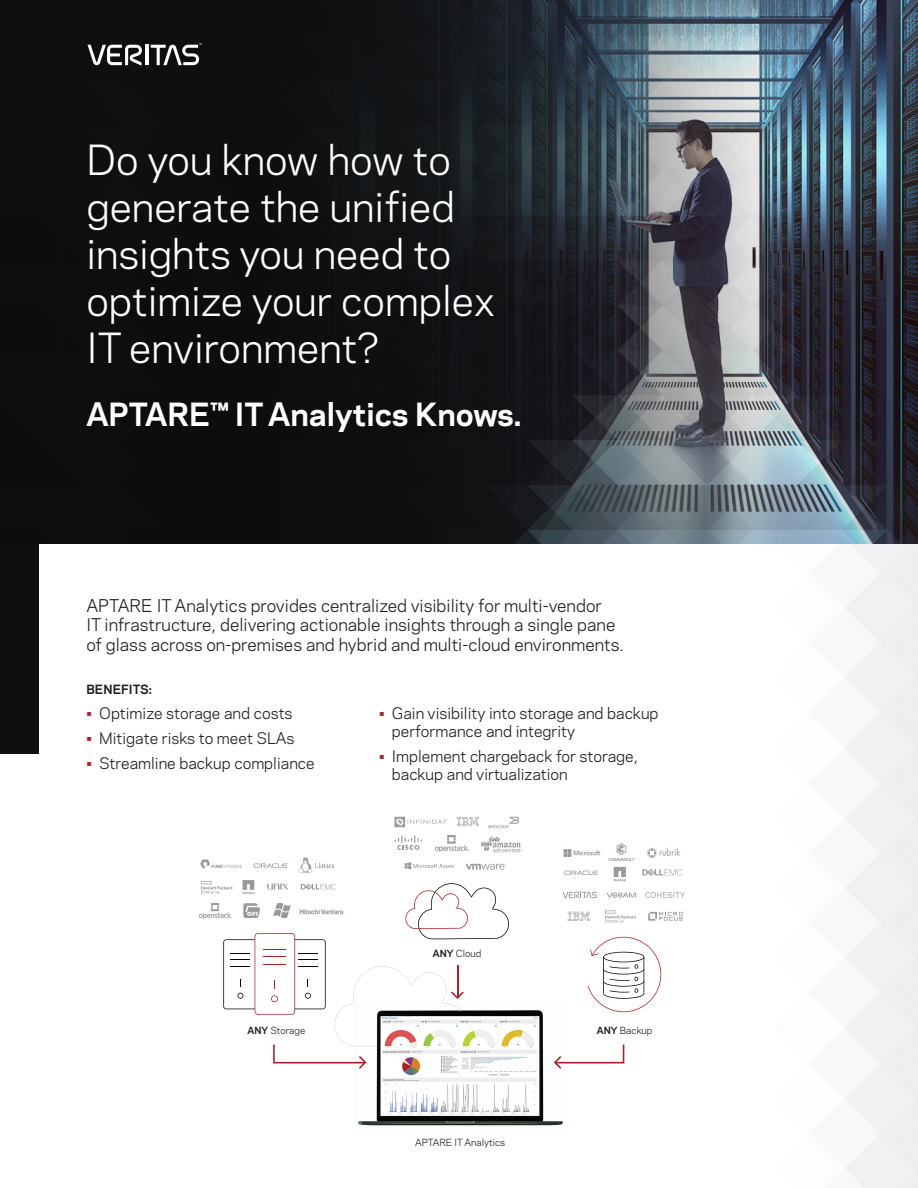
<style>
.page{position:relative;width:918px;height:1188px;background:#fff}
.page>*{position:absolute;margin:0;border:0;box-sizing:border-box;transform-origin:0 0}
.t1{font:39px/46.8px "Polaris";color:#fff}
.t2{font:700 30px "Polaris";color:#fff}
.t3{font:16.5px/19.8px "Polaris";color:#231f20}
.t4{font:15px/18px "Polaris";color:#231f20}
.t5{font:700 12px "Polaris";color:#231f20}
.t6{font:9.3px "Polaris";color:#231f20}
.s1{color:#b01f23}
.s2{font-weight:700}
</style>
<div class="page">
<img style="left:0;top:0;width:918px;height:544px">
<div style="left:0;top:543px;width:39px;height:211px;background:#0e0e0e"></div>
<hr style="left:145px;top:45px;width:3px;height:20px;background:#fff">
<svg style="left:87px;top:45px;width:56px;height:21px"></svg>
<svg style="left:151px;top:43px;width:51px;height:22px"></svg>
<img style="left:358px;top:1010px;width:205px;height:116px">
<svg style="left:588px;top:937px;width:73px;height:75px"></svg>
<svg style="left:554px;top:1044px;width:70px;height:25px"></svg>
<svg style="left:481px;top:837px;width:42px;height:16px"></svg>
<svg style="left:488px;top:817px;width:32px;height:11px"></svg>
<svg style="left:395px;top:836px;width:27px;height:14px"></svg>
<svg style="left:642px;top:869px;width:40px;height:7px"></svg>
<svg style="left:605px;top:910px;width:31px;height:13px"></svg>
<svg style="left:568px;top:912px;width:22px;height:9px"></svg>
<svg style="left:457px;top:817px;width:22px;height:9px"></svg>
<img style="left:394px;top:816px;width:53px;height:11px">
<img style="left:298px;top:857px;width:37px;height:17px">
<svg style="left:648px;top:912px;width:37px;height:9px"></svg>
<svg style="left:405px;top:862px;width:49px;height:7px"></svg>
<svg style="left:614px;top:867px;width:13px;height:15px"></svg>
<img style="left:435px;top:835px;width:34px;height:16px">
<svg style="left:253px;top:863px;width:36px;height:5px"></svg>
<svg style="left:564px;top:871px;width:34px;height:4px"></svg>
<svg style="left:200px;top:859px;width:42px;height:9px"></svg>
<svg style="left:607px;top:892px;width:29px;height:6px"></svg>
<svg style="left:563px;top:891px;width:35px;height:7px"></svg>
<svg style="left:466px;top:864px;width:40px;height:6px"></svg>
<svg style="left:201px;top:880px;width:308px;height:189px"></svg>
<img style="left:646px;top:893px;width:38px;height:5px">
<img style="left:609px;top:843px;width:26px;height:17px">
<img style="left:647px;top:848px;width:33px;height:10px">
<img style="left:563px;top:849px;width:38px;height:8px">
<p class="t1" style="left:86px;top:135px;width:410px">Do you know how to generate the unified insights you need to optimize your complex<br>IT environment?</p>
<p class="t2" style="left:86px;top:391px;width:436px">APTARE™ IT Analytics Knows.</p>
<p class="t3" style="left:86px;top:594px;width:539px">APTARE IT Analytics provides centralized visibility for multi-vendor<br>IT infrastructure, delivering actionable insights through a single pane of glass across on-premises and hybrid and multi-cloud environments.</p>
<p class="t5" style="left:86px;top:681px;width:67px">BENEFITS:</p>
<p class="t4" style="left:86px;top:703px;width:208px"><span class="s1">•</span> Optimize storage and costs</p>
<p class="t4" style="left:86px;top:728px;width:210px"><span class="s1">•</span> Mitigate risks to meet SLAs</p>
<p class="t4" style="left:86px;top:753px;width:230px"><span class="s1">•</span> Streamline backup compliance</p>
<p class="t4" style="left:392px;top:703px;width:268px;text-indent:-13px"><span class="s1">•</span> Gain visibility into storage and backup performance and integrity</p>
<p class="t4" style="left:392px;top:746px;width:248px;text-indent:-13px"><span class="s1">•</span> Implement chargeback for storage, backup and virtualization</p>
<p class="t6" style="left:247px;top:1023px;width:59px"><span class="s2">ANY</span> Storage</p>
<p class="t6" style="left:433px;top:946px;width:50px"><span class="s2">ANY</span> Cloud</p>
<p class="t6" style="left:415px;top:1135px;width:92px">APTARE IT Analytics</p>
<p class="t6" style="left:597px;top:1023px;width:57px"><span class="s2">ANY</span> Backup</p>
</div>
